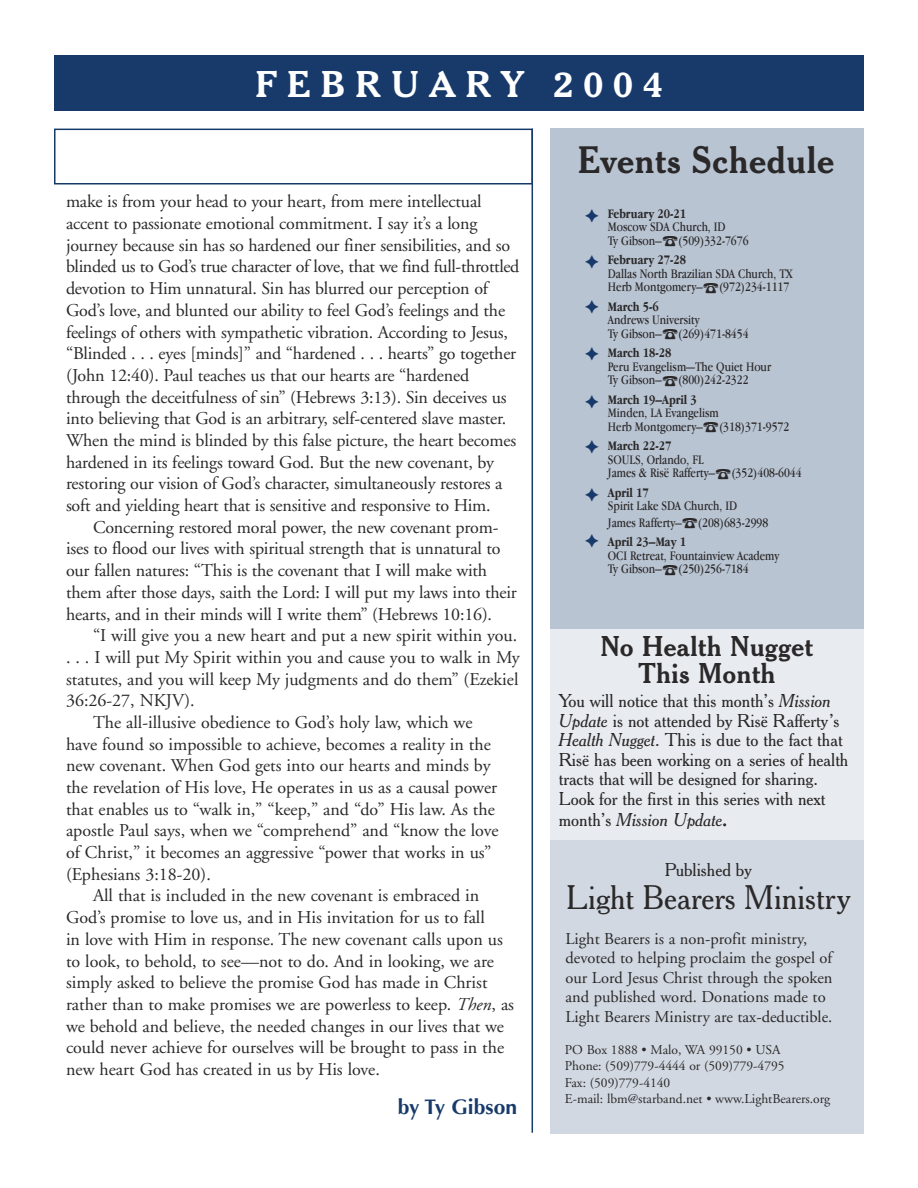
<style>
.page{position:relative;width:918px;height:1188px;background:#fff}
.page>*{position:absolute;margin:0;border:0;box-sizing:border-box;transform-origin:0 0}
.t1{font:36px "Cheltenham BT Bold Headline";color:#2a2828}
.t2{font:700 36px "Cheltenham BT";color:#fff}
.t3{font:33px "Cheltenham BT";color:#2a2828}
.t4{font:27px "Cheltenham BT Bold Headline";color:#2a2828}
.t5{font:700 21px "Optima";color:#173a6b}
.text{font:18px/21.8px "Adobe Garamond";letter-spacing:-.01em;color:#2a2828}
.t6{font:18px/19.5px "Cheltenham BT";color:#2a2828}
.t7{font:italic 18px "Cheltenham BT";color:#2a2828}
.text-2{font:16.5px/19.5px "Adobe Garamond";color:#2a2828}
.t8{font:13.5px "Apple Garamond";color:#2a2828}
.text-3{font:13.5px "Adobe Garamond";color:#2a2828}
.t9{font:700 13.5px "Apple Garamond";color:#2a2828}
.s1{font-style:italic}
.s2{font-style:normal}
.s3{font-family:"Cheltenham BT Bold Headline";font-style:normal}
</style>
<div class="page">
<div style="left:550px;top:839px;width:314px;height:295px;background:#d1d8e1"></div>
<div style="left:550px;top:628px;width:314px;height:212px;background:#e8ebf0"></div>
<div style="left:550px;top:128px;width:314px;height:500px;background:#b9c4d3"></div>
<div style="left:54px;top:55px;width:810px;height:56px;background:#173a6b"></div>
<hr style="left:532px;top:129px;width:1px;height:1004px;background:#173a6b">
<div style="left:54px;top:129px;width:479px;height:55px;border:2px solid #173a6b"></div>
<p class="t2" style="left:255px;top:62px;width:409px">F E B R U A R Y 2 0 0 4</p>
<p class="text" style="left:66px;top:191px;width:455px">make is from your head to your heart, from mere intellectual accent to passionate emotional commitment. I say it’s a long journey because sin has so hardened our finer sensibilities, and so blinded us to God’s true character of love, that we find full-throttled devotion to Him unnatural. Sin has blurred our perception of God’s love, and blunted our ability to feel God’s feelings and the feelings of others with sympathetic vibration. According to Jesus, “Blinded . . . eyes [minds]” and “hardened . . . hearts” go together (John 12:40). Paul teaches us that our hearts are “hardened through the deceitfulness of sin” (Hebrews 3:13). Sin deceives us into believing that God is an arbitrary, self-centered slave master.<br>When the mind is blinded by this false picture, the heart becomes hardened in its feelings toward God. But the new covenant, by restoring our vision of God’s character, simultaneously restores a soft and yielding heart that is sensitive and responsive to Him.</p>
<p class="text" style="left:66px;top:517px;width:452px;text-indent:27px">Concerning restored moral power, the new covenant prom&shy;ises to flood our lives with spiritual strength that is unnatural to our fallen natures: “This is the covenant that I will make with them after those days, saith the Lord: I will put my laws into their hearts, and in their minds will I write them” (Hebrews 10:16).</p>
<p class="text" style="left:66px;top:625px;width:455px;text-indent:27px">“I will give you a new heart and put a new spirit within you. . . . I will put My Spirit within you and cause you to walk in My statutes, and you will keep My judgments and do them” (Ezekiel 36:26-27, NKJV).</p>
<p class="text" style="left:66px;top:712px;width:434px;text-indent:27px">The all-illusive obedience to God’s holy law, which we have found so impossible to achieve, becomes a reality in the new covenant. When God gets into our hearts and minds by the revelation of His love, He operates in us as a causal power that enables us to “walk in,” “keep,” and “do” His law. As the apostle Paul says, when we “comprehend” and “know the love of Christ,” it becomes an aggressive “power that works in us” (Ephesians 3:18-20).</p>
<p class="text" style="left:66px;top:885px;width:450px;text-indent:27px">All that is included in the new covenant is embraced in God’s promise to love us, and in His invitation for us to fall<br>in love with Him in response. The new covenant calls upon us to look, to behold, to see—not to do. And in looking, we are simply asked to believe the promise God has made in Christ rather than to make promises we are powerless to keep. <span class="s1">Then</span>, as we behold and believe, the needed changes in our lives that we could never achieve for ourselves will be brought to pass in the new heart God has created in us by His love.</p>
<p class="t5" style="left:398px;top:1095px;width:121px">by Ty Gibson</p>
<p class="t1" style="left:578px;top:139px;width:258px">Events Schedule</p>
<p class="t9" style="left:608px;top:206px;width:80px">February 20-21</p>
<p class="t8" style="left:608px;top:219px;width:119px">Moscow SDA Church, ID</p>
<p class="t8" style="left:608px;top:233px;width:142px">Ty Gibson–☎(509)332-7676</p>
<p class="t9" style="left:608px;top:253px;width:80px">February 27-28</p>
<p class="t8" style="left:608px;top:266px;width:186px">Dallas North Brazilian SDA Church, TX</p>
<p class="t8" style="left:608px;top:279px;width:183px">Herb Montgomery–☎(972)234-1117</p>
<p class="t9" style="left:608px;top:299px;width:52px">March 5-6</p>
<p class="t8" style="left:608px;top:312px;width:93px">Andrews University</p>
<p class="t8" style="left:608px;top:326px;width:142px">Ty Gibson–☎(269)471-8454</p>
<p class="t9" style="left:608px;top:346px;width:65px">March 18-28</p>
<p class="t8" style="left:608px;top:359px;width:165px">Peru Evangelism—The Quiet Hour</p>
<p class="t8" style="left:608px;top:372px;width:142px">Ty Gibson–☎(800)242-2322</p>
<p class="t9" style="left:608px;top:392px;width:91px">March 19–April 3</p>
<p class="t8" style="left:608px;top:405px;width:112px">Minden, LA Evangelism</p>
<p class="t8" style="left:608px;top:419px;width:183px">Herb Montgomery–☎(318)371-9572</p>
<p class="t9" style="left:608px;top:439px;width:65px">March 22-27</p>
<p class="t8" style="left:608px;top:452px;width:97px">SOULS, Orlando, FL</p>
<p class="t8" style="left:608px;top:465px;width:195px">James &amp; Risë Rafferty–☎(352)408-6044</p>
<p class="t9" style="left:608px;top:485px;width:43px">April 17</p>
<p class="t8" style="left:608px;top:498px;width:131px">Spirit Lake SDA Church, ID</p>
<p class="t8" style="left:608px;top:514px;width:162px">James Rafferty–☎(208)683-2998</p>
<p class="t9" style="left:608px;top:534px;width:80px">April 23–May 1</p>
<p class="t8" style="left:608px;top:547px;width:173px">OCI Retreat, Fountainview Academy</p>
<p class="t8" style="left:608px;top:561px;width:142px">Ty Gibson–☎(250)256-7184</p>
<p class="t4" style="left:600px;top:630px;width:214px">No Health Nugget</p>
<p class="t4" style="left:638px;top:657px;width:139px">This Month</p>
<p class="t6" style="left:559px;top:691px;width:291px">You will notice that this month’s <span class="s1">Mission Update</span> is not attended by Risë Rafferty’s <span class="s1">Health Nugget</span>. This is due to the fact that Risë has been working on a series of health tracts that will be designed for sharing.<br>Look for the first in this series with next</p>
<p class="t7" style="left:559px;top:809px;width:170px"><span class="s2">month’s</span> Mission Update<span class="s3">.</span></p>
<p class="t6" style="left:665px;top:860px;width:88px">Published by</p>
<p class="t3" style="left:566px;top:878px;width:286px">Light Bearers Ministry</p>
<p class="text-2" style="left:566px;top:929px;width:269px">Light Bearers is a non-profit ministry, devoted to helping proclaim the gospel of our Lord Jesus Christ through the spoken and published word. Donations made to Light Bearers Ministry are tax-deductible.</p>
<p class="text-3" style="left:565px;top:1043px;width:217px">PO Box 1888 • Malo, WA 99150 • USA</p>
<p class="text-3" style="left:565px;top:1059px;width:221px">Phone: (509)779-4444 or (509)779-4795</p>
<p class="text-3" style="left:565px;top:1075px;width:107px">Fax: (509)779-4140</p>
<p class="text-3" style="left:565px;top:1091px;width:267px">E-mail: lbm@starband.net • www.LightBearers.org</p>
</div>
